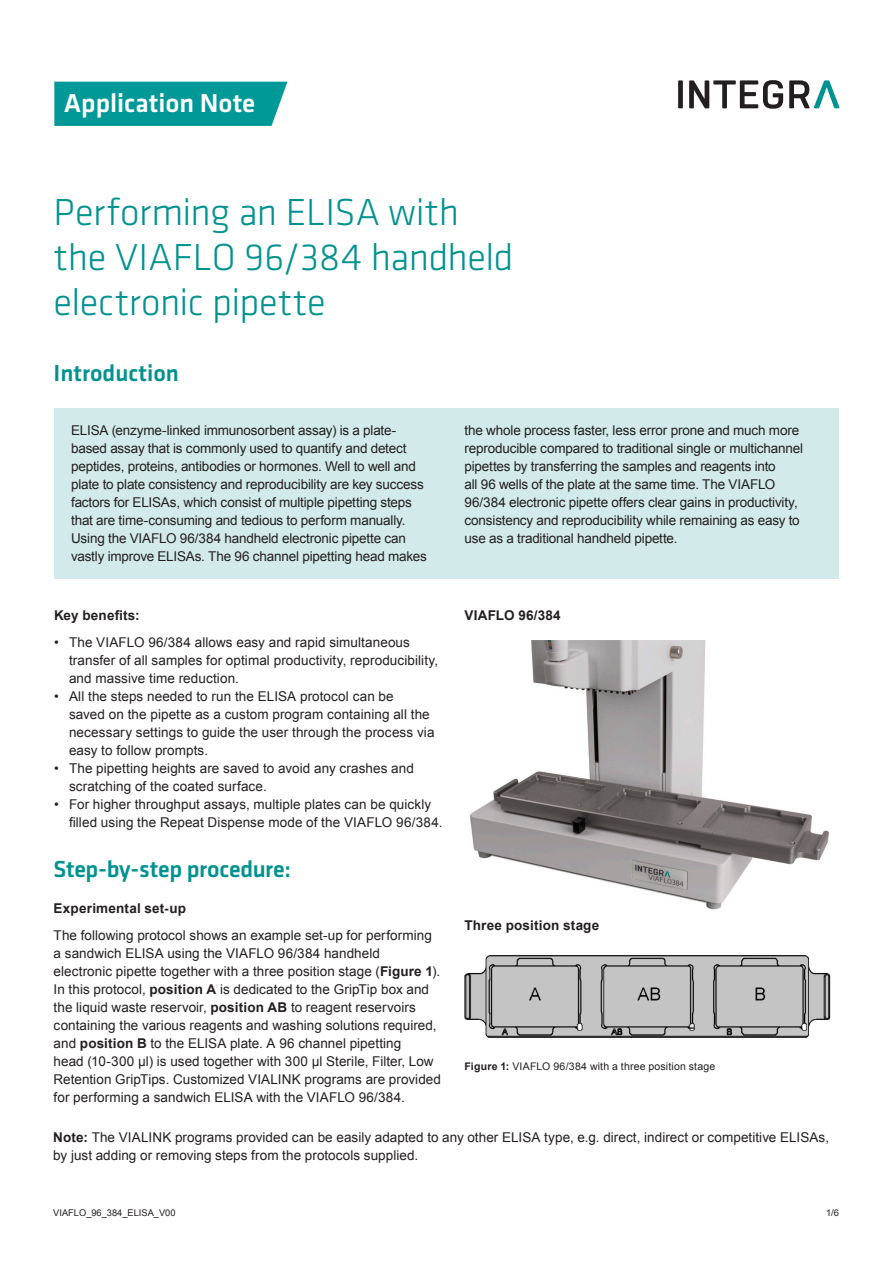
<style>
.page{position:relative;width:893px;height:1263px;background:#fff}
.page>*{position:absolute;margin:0;border:0;box-sizing:border-box;transform-origin:0 0}
.t1{font:300 39px/45px "Klavika Basic";letter-spacing:-.01em;color:#009290}
.t2{font:500 27px "Klavika Basic";color:#fff}
.t3{font:500 24px "Klavika Basic";color:#009290}
.t4{font:13.5px/18px "Arial";color:#231f20}
.t5{font:700 13.5px "Arial";letter-spacing:.015em;color:#231f20}
.t6{font:10.5px "Arial";letter-spacing:.02em;color:#231f20}
.t7{font:9.3px "Arial";color:#231f20}
.s1{font-weight:700}
</style>
<div class="page">
<div style="left:54px;top:82px;width:233px;height:44px;background:#009997"></div>
<div style="left:678px;top:80px;width:5px;height:28px;background:#231f20"></div>
<svg style="left:689px;top:80px;width:94px;height:29px"></svg>
<svg style="left:789px;top:80px;width:50px;height:28px"></svg>
<div style="left:54px;top:408px;width:785px;height:171px;background:#d2eae9"></div>
<img style="left:464px;top:955px;width:367px;height:83px">
<img style="left:469px;top:641px;width:360px;height:269px">
<p class="t2" style="left:64px;top:85px;width:193px">Application Note</p>
<p class="t1" style="left:54px;top:189px;width:461px">Performing an ELISA with the VIAFLO 96/384 handheld electronic pipette</p>
<p class="t3" style="left:54px;top:356px;width:127px">Introduction</p>
<p class="t4" style="left:71px;top:422px;width:354px">ELISA (enzyme-linked immunosorbent assay) is a plate&shy;based assay that is commonly used to quantify and detect peptides, proteins, antibodies or hormones. Well to well and plate to plate consistency and reproducibility are key success factors for ELISAs, which consist of multiple pipetting steps that are time-consuming and tedious to perform manually.</p>
<p class="t4" style="left:71px;top:530px;width:357px">Using the VIAFLO 96/384 handheld electronic pipette can vastly improve ELISAs. The 96 channel pipetting head makes</p>
<p class="t5" style="left:54px;top:606px;width:87px">Key benefits:</p>
<p class="t4" style="left:69px;top:633px;width:371px;text-indent:-15px">• The VIAFLO 96/384 allows easy and rapid simultaneous transfer of all samples for optimal productivity, reproducibility, and massive time reduction.</p>
<p class="t4" style="left:69px;top:687px;width:367px;text-indent:-15px">• All the steps needed to run the ELISA protocol can be<br>saved on the pipette as a custom program containing all the necessary settings to guide the user through the process via easy to follow prompts.</p>
<p class="t4" style="left:69px;top:759px;width:346px;text-indent:-15px">• The pipetting heights are saved to avoid any crashes and scratching of the coated surface.</p>
<p class="t4" style="left:69px;top:795px;width:375px;text-indent:-15px">• For higher throughput assays, multiple plates can be quickly filled using the Repeat Dispense mode of the VIAFLO 96/384.</p>
<p class="t3" style="left:54px;top:852px;width:239px">Step-by-step procedure:</p>
<p class="t5" style="left:54px;top:899px;width:134px">Experimental set-up</p>
<p class="t4" style="left:54px;top:926px;width:389px">The following protocol shows an example set-up for performing a sandwich ELISA using the VIAFLO 96/384 handheld electronic pipette together with a three position stage (<span class="s1">Figure 1</span>).<br>In this protocol, <span class="s1">position A</span> is dedicated to the GripTip box and the liquid waste reservoir, <span class="s1">position AB</span> to reagent reservoirs containing the various reagents and washing solutions required, and <span class="s1">position B</span> to the ELISA plate. A 96 channel pipetting<br>head (10-300 µl) is used together with 300 µl Sterile, Filter, Low Retention GripTips. Customized VIALINK programs are provided for performing a sandwich ELISA with the VIAFLO 96/384.</p>
<p class="t4" style="left:464px;top:422px;width:340px">the whole process faster, less error prone and much more reproducible compared to traditional single or multichannel pipettes by transferring the samples and reagents into<br>all 96 wells of the plate at the same time. The VIAFLO 96/384 electronic pipette offers clear gains in productivity, consistency and reproducibility while remaining as easy to use as a traditional handheld pipette.</p>
<p class="t5" style="left:464px;top:606px;width:98px">VIAFLO 96/384</p>
<p class="t5" style="left:464px;top:916px;width:136px">Three position stage</p>
<p class="t6" style="left:464px;top:1059px;width:252px"><span class="s1">Figure 1:</span> VIAFLO 96/384 with a three position stage</p>
<p class="t4" style="left:53px;top:1128px;width:777px"><span class="s1">Note:</span> The VIALINK programs provided can be easily adapted to any other ELISA type, e.g. direct, indirect or competitive ELISAs, by just adding or removing steps from the protocols supplied.</p>
<p class="t7" style="left:53px;top:1206px;width:124px">VIAFLO_96_384_ELISA_V00</p>
<p class="t7" style="left:826px;top:1206px;width:14px">1/6</p>
</div>
